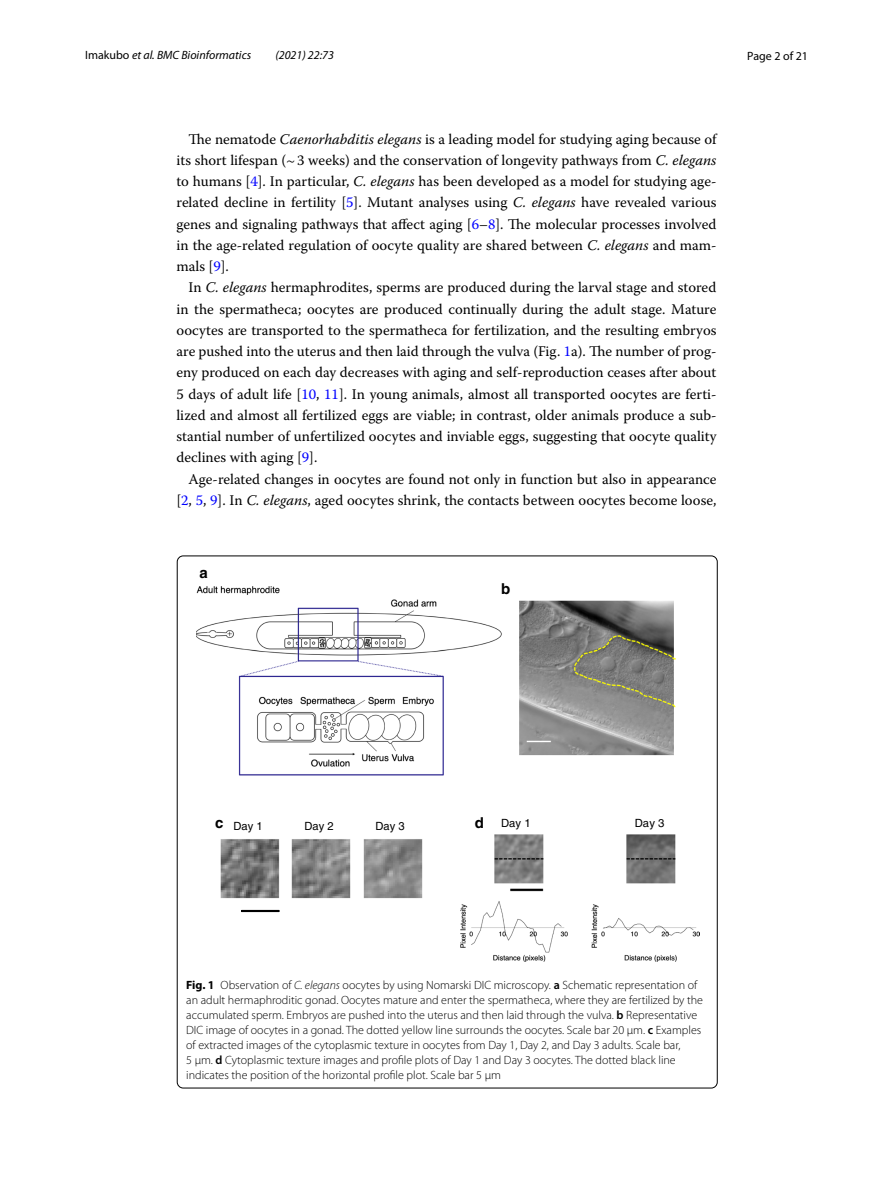
<style>
.page{position:relative;width:893px;height:1187px;background:#fff}
.page>*{position:absolute;margin:0;border:0;box-sizing:border-box;transform-origin:0 0}
.t1{font:700 15px "Helvetica";color:#000}
.t2{font:14.7px/21.3px "Warnock Pro";color:#000;text-align:justify}
.t3{font:300 12px/15px "Myriad Pro";color:#000}
.t4{font:italic 12px "Myriad Pro";color:#000}
.t5{font:12px "Myriad Pro";color:#000}
.t6{font:11.25px "Helvetica";color:#000}
.s1{font-style:normal}
.s2{font-style:italic}
.s3{color:#00f}
.s4{font-weight:700}
.s5{font-weight:600}
</style>
<div class="page">
<img style="left:196px;top:586px;width:503px;height:375px">
<div style="left:241px;top:909px;width:39px;height:3px;border:1px solid #000"></div>
<p class="t4" style="left:85px;top:48px;width:168px"><span class="s1">Imakubo</span> et al. BMC Bioinformatics</p>
<p class="t4" style="left:275px;top:48px;width:60px">(2021) 22:73</p>
<p class="t5" style="left:747px;top:48px;width:62px">Page 2 of 21</p>
<p class="t2" style="left:176px;top:128px;width:542px;text-indent:12px">The nematode <span class="s2">Caenorhabditis elegans</span> is a leading model for studying aging because of its short lifespan (~3 weeks) and the conservation of longevity pathways from <span class="s2">C. elegans </span>to humans [<span class="s3">4</span>]. In particular, <span class="s2">C. elegans</span> has been developed as a model for studying age&shy;related decline in fertility [<span class="s3">5</span>]. Mutant analyses using <span class="s2">C. elegans</span> have revealed various genes and signaling pathways that affect aging [<span class="s3">6</span>–<span class="s3">8</span>]. The molecular processes involved in the age-related regulation of oocyte quality are shared between <span class="s2">C. elegans</span> and mam&shy;mals [<span class="s3">9</span>].</p>
<p class="t2" style="left:176px;top:277px;width:542px;text-indent:12px">In <span class="s2">C. elegans</span> hermaphrodites, sperms are produced during the larval stage and stored in the spermatheca; oocytes are produced continually during the adult stage. Mature oocytes are transported to the spermatheca for fertilization, and the resulting embryos are pushed into the uterus and then laid through the vulva (Fig. <span class="s3">1</span>a). The number of prog&shy;eny produced on each day decreases with aging and self-reproduction ceases after about 5 days of adult life [<span class="s3">10</span>, <span class="s3">11</span>]. In young animals, almost all transported oocytes are ferti&shy;lized and almost all fertilized eggs are viable; in contrast, older animals produce a sub&shy;stantial number of unfertilized oocytes and inviable eggs, suggesting that oocyte quality declines with aging [<span class="s3">9</span>].</p>
<p class="t2" style="left:176px;top:468px;width:541px;text-align:right">Age-related changes in oocytes are found not only in function but also in appearance [<span class="s3">2</span>, <span class="s3">5</span>, <span class="s3">9</span>]. In <span class="s2">C. elegans</span>, aged oocytes shrink, the contacts between oocytes become loose,</p>
<p class="t1" style="left:199px;top:563px;width:10px">a</p>
<p class="t1" style="left:501px;top:579px;width:11px">b</p>
<p class="t1" style="left:215px;top:813px;width:10px">c</p>
<p class="t1" style="left:475px;top:813px;width:11px">d</p>
<p class="t6" style="left:233px;top:819px;width:31px">Day 1</p>
<p class="t6" style="left:304px;top:819px;width:31px">Day 2</p>
<p class="t6" style="left:375px;top:819px;width:31px">Day 3</p>
<p class="t6" style="left:501px;top:816px;width:31px">Day 1</p>
<p class="t6" style="left:635px;top:816px;width:31px">Day 3</p>
<p class="t3" style="left:186px;top:977px;width:518px"><span class="s4">Fig. 1</span> Observation of <span class="s2">C. elegans</span> oocytes by using Nomarski DIC microscopy. <span class="s5">a</span> Schematic representation of an adult hermaphroditic gonad. Oocytes mature and enter the spermatheca, where they are fertilized by the accumulated sperm. Embryos are pushed into the uterus and then laid through the vulva. <span class="s5">b</span> Representative DIC image of oocytes in a gonad. The dotted yellow line surrounds the oocytes. Scale bar 20 μm. <span class="s5">c</span> Examples of extracted images of the cytoplasmic texture in oocytes from Day 1, Day 2, and Day 3 adults. Scale bar,<br>5 μm. <span class="s5">d</span> Cytoplasmic texture images and profile plots of Day 1 and Day 3 oocytes. The dotted black line indicates the position of the horizontal profile plot. Scale bar 5 μm</p>
</div>
